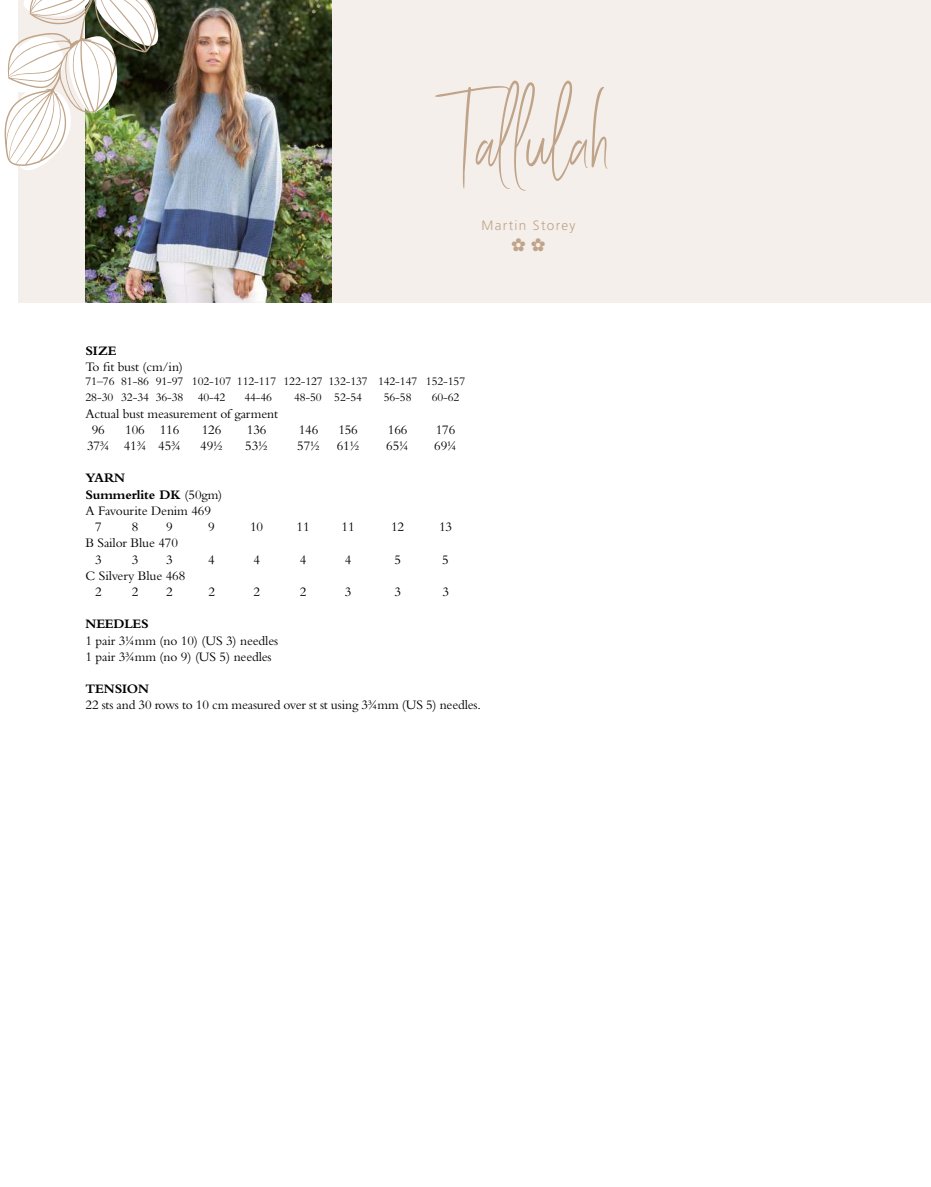
<style>
.page{position:relative;width:931px;height:1187px;background:#fff}
.page>*{position:absolute;margin:0;border:0;box-sizing:border-box;transform-origin:0 0}
.t1{font:90px "Stay Classy SLDT";color:#c0a489}
.t2{font:13.5px/16.2px "Bembo Std";letter-spacing:-.01em;color:#000}
.t3{font:700 13.5px "Bembo Std";letter-spacing:-.01em;color:#000}
.t4{font:300 13.5px "Frutiger LT Std";letter-spacing:.1em;color:#c0a489}
.t5{font:12px/16.2px "Bembo Std";letter-spacing:-.01em;color:#000}
.s1{font-weight:400}
</style>
<div class="page">
<div style="left:19px;top:0;width:912px;height:303px;background:#f5efeb"></div>
<img style="left:86px;top:0;width:245px;height:303px">
<img style="left:4px;top:0;width:154px;height:170px">
<h1 class="t1" style="left:447px;top:81px;width:164px">TALLULAH</h1>
<p class="t4" style="left:481px;top:217px;width:95px">Martin Storey</p>
<p class="t3" style="left:86px;top:343px;width:32px">SIZE</p>
<p class="t2" style="left:86px;top:358px;width:99px">To fit bust (cm/in)</p>
<p class="t5" style="left:86px;top:373px;width:381px">71–76 81-86 91-97 102-107 112-117 122-127 132-137 142-147 152-157<br>28-30 32-34 36-38 40-42</p>
<p class="t5" style="left:244px;top:389px;width:29px">44-46</p>
<p class="t5" style="left:294px;top:389px;width:69px">48-50 52-54</p>
<p class="t5" style="left:384px;top:389px;width:29px">56-58</p>
<p class="t5" style="left:432px;top:389px;width:29px">60-62</p>
<p class="t2" style="left:92px;top:405px;width:188px;text-indent:-6px">Actual bust measurement of garment<br>96</p>
<p class="t2" style="left:125px;top:421px;width:56px">106 116</p>
<p class="t2" style="left:202px;top:421px;width:21px">126</p>
<p class="t2" style="left:247px;top:421px;width:21px">136</p>
<p class="t2" style="left:299px;top:421px;width:21px">146</p>
<p class="t2" style="left:338px;top:421px;width:21px">156</p>
<p class="t2" style="left:388px;top:421px;width:21px">166</p>
<p class="t2" style="left:436px;top:421px;width:21px">176</p>
<p class="t2" style="left:87px;top:437px;width:95px">37¾ 41¾ 45¾</p>
<p class="t2" style="left:200px;top:437px;width:24px">49½</p>
<p class="t2" style="left:245px;top:437px;width:24px">53½</p>
<p class="t2" style="left:297px;top:437px;width:24px">57½</p>
<p class="t2" style="left:337px;top:437px;width:24px">61½</p>
<p class="t2" style="left:386px;top:437px;width:24px">65¼</p>
<p class="t2" style="left:434px;top:437px;width:24px">69¼</p>
<p class="t3" style="left:86px;top:470px;width:41px">YARN</p>
<p class="t3" style="left:86px;top:487px;width:138px">Summerlite DK <span class="s1">(50gm)</span></p>
<p class="t2" style="left:86px;top:502px;width:127px">A Favourite Denim 469</p>
<p class="t2" style="left:95px;top:518px;width:8px">7</p>
<p class="t2" style="left:132px;top:518px;width:8px">8</p>
<p class="t2" style="left:166px;top:518px;width:8px">9</p>
<p class="t2" style="left:208px;top:518px;width:8px">9</p>
<p class="t2" style="left:250px;top:518px;width:15px">10</p>
<p class="t2" style="left:297px;top:518px;width:15px">11</p>
<p class="t2" style="left:342px;top:518px;width:15px">11</p>
<p class="t2" style="left:391px;top:518px;width:15px">12</p>
<p class="t2" style="left:439px;top:518px;width:15px">13</p>
<p class="t2" style="left:95px;top:534px;width:84px;text-indent:-10px">B Sailor Blue 470<br>3</p>
<p class="t2" style="left:132px;top:551px;width:8px">3</p>
<p class="t2" style="left:166px;top:551px;width:8px">3</p>
<p class="t2" style="left:208px;top:551px;width:8px">4</p>
<p class="t2" style="left:253px;top:551px;width:8px">4</p>
<p class="t2" style="left:300px;top:551px;width:8px">4</p>
<p class="t2" style="left:345px;top:551px;width:8px">4</p>
<p class="t2" style="left:394px;top:551px;width:8px">5</p>
<p class="t2" style="left:442px;top:551px;width:8px">5</p>
<p class="t2" style="left:95px;top:567px;width:92px;text-indent:-10px">C Silvery Blue 468<br>2</p>
<p class="t2" style="left:132px;top:583px;width:8px">2</p>
<p class="t2" style="left:166px;top:583px;width:8px">2</p>
<p class="t2" style="left:208px;top:583px;width:8px">2</p>
<p class="t2" style="left:253px;top:583px;width:8px">2</p>
<p class="t2" style="left:300px;top:583px;width:8px">2</p>
<p class="t2" style="left:345px;top:583px;width:8px">3</p>
<p class="t2" style="left:394px;top:583px;width:8px">3</p>
<p class="t2" style="left:442px;top:583px;width:8px">3</p>
<p class="t3" style="left:86px;top:616px;width:65px">NEEDLES</p>
<p class="t2" style="left:86px;top:632px;width:194px">1 pair 3¼mm (no 10) (US 3) needles<br>1 pair 3¾mm (no 9) (US 5) needles</p>
<p class="t3" style="left:86px;top:681px;width:65px">TENSION</p>
<p class="t2" style="left:86px;top:696px;width:397px">22 sts and 30 rows to 10 cm measured over st st using 3¾mm (US 5) needles.</p>
</div>
